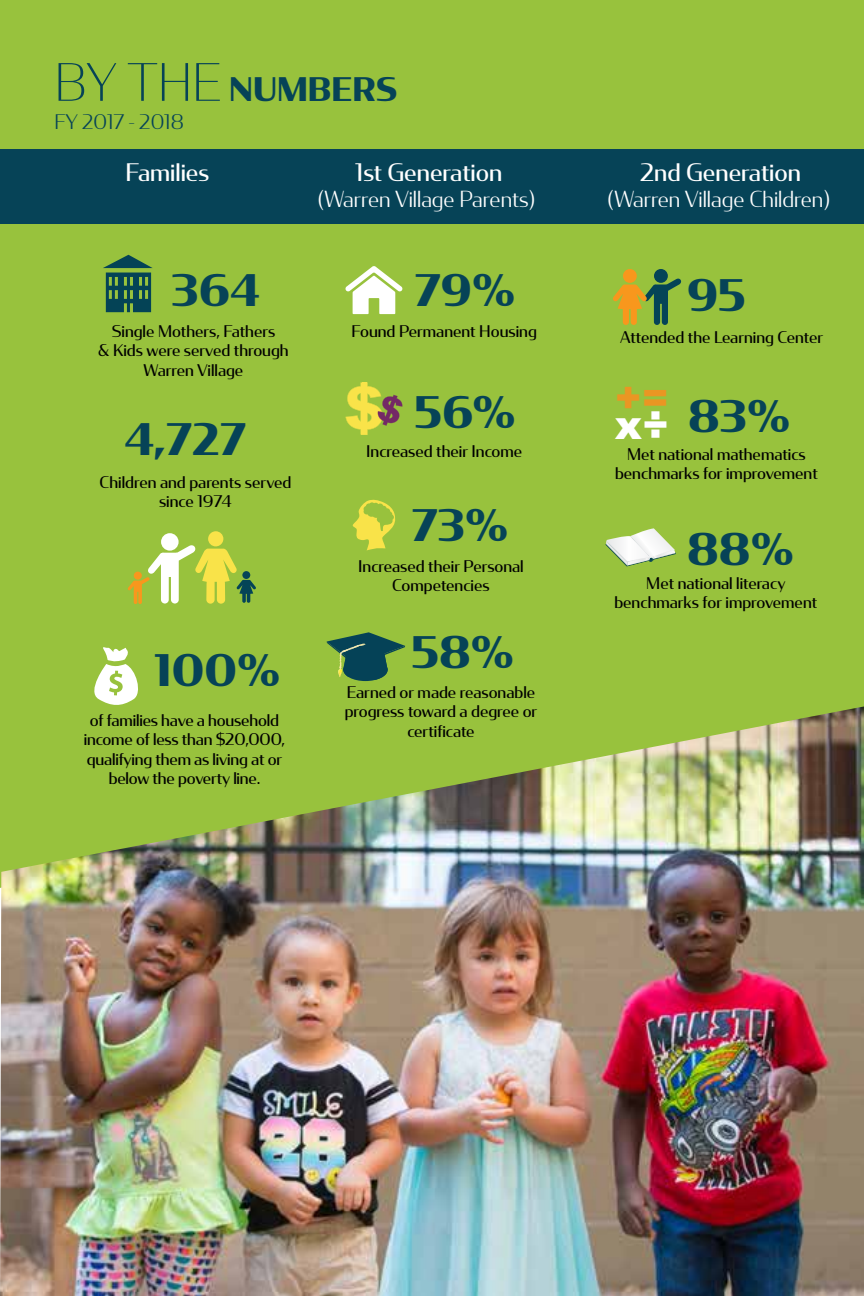
<style>
.page{position:relative;width:864px;height:1296px;background:#fff}
.page>*{position:absolute;margin:0;border:0;box-sizing:border-box;transform-origin:0 0}
.t1{font:700 43.2px "Condor";color:#064357}
.t2{font:900 40.2px "Arial";color:#ea9623}
.t3{font:900 40.2px "Arial";color:#fff}
.t4{font:700 32.2px "Condor";color:#064357}
.t5{font:24px "Condor";color:#fff}
.t6{font:300 22px "Condor";color:#fff}
.t7{font:300 20px "Condor";color:#064357}
.t8{font:16px/19.2px "Condor";color:#000;text-align:center}
.s1{font-weight:200;font-size:51.2px}
</style>
<div class="page">
<div style="left:0;top:0;width:864px;height:706px;background:#98c23d"></div>
<img style="left:0;top:706px;width:864px;height:590px">
<div style="left:0;top:149px;width:864px;height:75px;background:#064357"></div>
<svg style="left:345px;top:266px;width:58px;height:48px"></svg>
<svg style="left:103px;top:255px;width:50px;height:57px;background:#3c734c"></svg>
<svg style="left:611px;top:269px;width:72px;height:56px;background:#8f9e3b"></svg>
<svg style="left:606px;top:528px;width:70px;height:38px"></svg>
<svg style="left:127px;top:531px;width:130px;height:73px;background:#b3ca5a"></svg>
<svg style="left:85px;top:645px;width:58px;height:62px"></svg>
<svg style="left:352px;top:499px;width:47px;height:51px;background:#becf41"></svg>
<svg style="left:345px;top:382px;width:58px;height:53px;background:#b6b946"></svg>
<svg style="left:327px;top:632px;width:78px;height:49px;background:#477b4d"></svg>
<h3 class="t4" style="left:54px;top:67px;width:344px"><span class="s1">BY THE</span> NUMBERS</h3>
<p class="t7" style="left:54px;top:109px;width:131px">FY 2017 - 2018</p>
<h3 class="t5" style="left:126px;top:157px;width:85px">Families</h3>
<h3 class="t5" style="left:355px;top:157px;width:149px">1st Generation</h3>
<h3 class="t5" style="left:640px;top:157px;width:162px">2nd Generation</h3>
<h3 class="t6" style="left:318px;top:185px;width:218px">(Warren Village Parents)</h3>
<h3 class="t6" style="left:608px;top:185px;width:223px">(Warren Village Children)</h3>
<h1 class="t1" style="left:171px;top:261px;width:90px">364</h1>
<p class="t8" style="left:98px;top:321px;width:192px">Single Mothers, Fathers<br>&amp; Kids were served through<br>Warren Village</p>
<h1 class="t1" style="left:124px;top:410px;width:124px">4,727</h1>
<p class="t8" style="left:100px;top:472px;width:193px">Children and parents served since 1974</p>
<h1 class="t1" style="left:154px;top:641px;width:127px">100%</h1>
<p class="t8" style="left:84px;top:710px;width:203px">of families have a household income of less than $20,000, qualifying them as living at or below the poverty line.</p>
<h1 class="t1" style="left:415px;top:261px;width:102px">79%</h1>
<p class="t8" style="left:352px;top:321px;width:187px">Found Permanent Housing</p>
<h1 class="t1" style="left:415px;top:384px;width:103px">56%</h1>
<p class="t8" style="left:366px;top:441px;width:158px">Increased their Income</p>
<h1 class="t1" style="left:411px;top:497px;width:99px">73%</h1>
<p class="t8" style="left:358px;top:556px;width:167px">Increased their Personal<br>Competencies</p>
<h1 class="t1" style="left:411px;top:623px;width:104px">58%</h1>
<p class="t8" style="left:345px;top:682px;width:194px">Earned or made reasonable progress toward a degree or certificate</p>
<h1 class="t1" style="left:687px;top:266px;width:60px">95</h1>
<p class="t8" style="left:620px;top:327px;width:205px">Attended the Learning Center</p>
<h2 class="t2" style="left:615px;top:368px;width:56px">+=</h2>
<h2 class="t3" style="left:615px;top:395px;width:56px">x÷</h2>
<h1 class="t1" style="left:688px;top:388px;width:103px">83%</h1>
<p class="t8" style="left:615px;top:444px;width:204px">Met national mathematics benchmarks for improvement</p>
<h1 class="t1" style="left:687px;top:520px;width:108px">88%</h1>
<p class="t8" style="left:614px;top:573px;width:204px">Met national literacy benchmarks for improvement</p>
</div>
